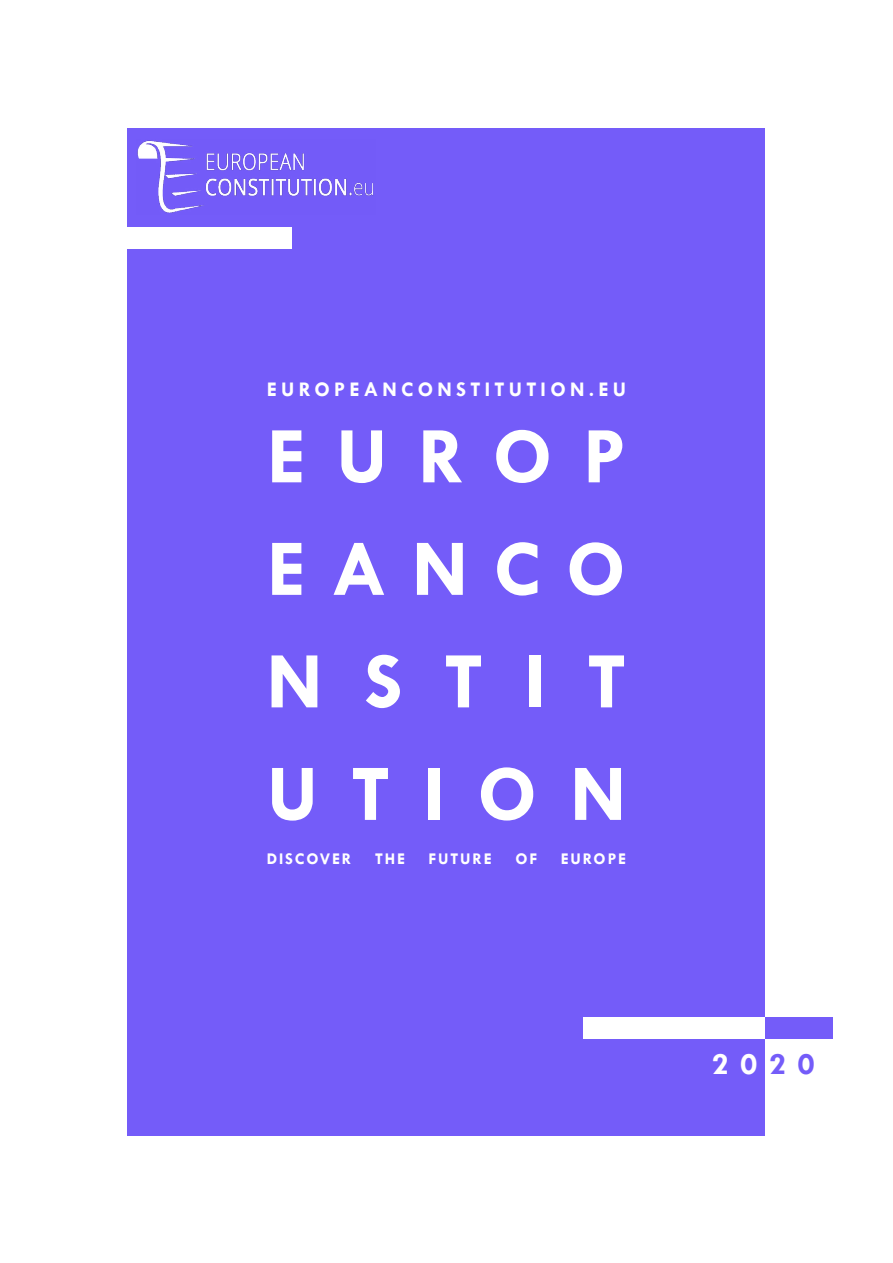
<style>
.page{position:relative;width:893px;height:1263px;background:#fff}
.page>*{position:absolute;margin:0;border:0;box-sizing:border-box;transform-origin:0 0}
.t1{font:700 81px/112.5px "Tw Cen";letter-spacing:.395em;color:#fff;text-align:justify}
.t2{font:700 31.5px "Tw Cen";color:#fff}
.t3{font:700 21px "Tw Cen";letter-spacing:.2em;color:#fff}
.t4{font:700 16.5px "Tw Cen";letter-spacing:.11em;color:#fff}
.s1{color:#745cf9}
</style>
<div class="page">
<div style="left:128px;top:128px;width:637px;height:1007px;background:#745cf9"></div>
<img style="left:137px;top:140px;width:237px;height:73px">
<div style="left:108px;top:227px;width:183px;height:22px;background:#fff"></div>
<div style="left:583px;top:1017px;width:184px;height:22px;background:#fff"></div>
<div style="left:765px;top:1017px;width:68px;height:22px;background:#745cf9"></div>
<p class="t3" style="left:267px;top:377px;width:361px">EUROPEANCONSTITUTION.EU</p>
<h1 class="t1" style="left:267px;top:398px;width:361px">EUROP EANCO NSTIT UTION</h1>
<p class="t4" style="left:267px;top:849px;width:86px">DISCOVER</p>
<p class="t4" style="left:375px;top:849px;width:31px">THE</p>
<p class="t4" style="left:428px;top:849px;width:65px">FUTURE</p>
<p class="t4" style="left:515px;top:849px;width:23px">OF</p>
<p class="t4" style="left:561px;top:849px;width:67px">EUROPE</p>
<h2 class="t2" style="left:712px;top:1045px;width:104px">20<span class="s1">20</span></h2>
</div>
